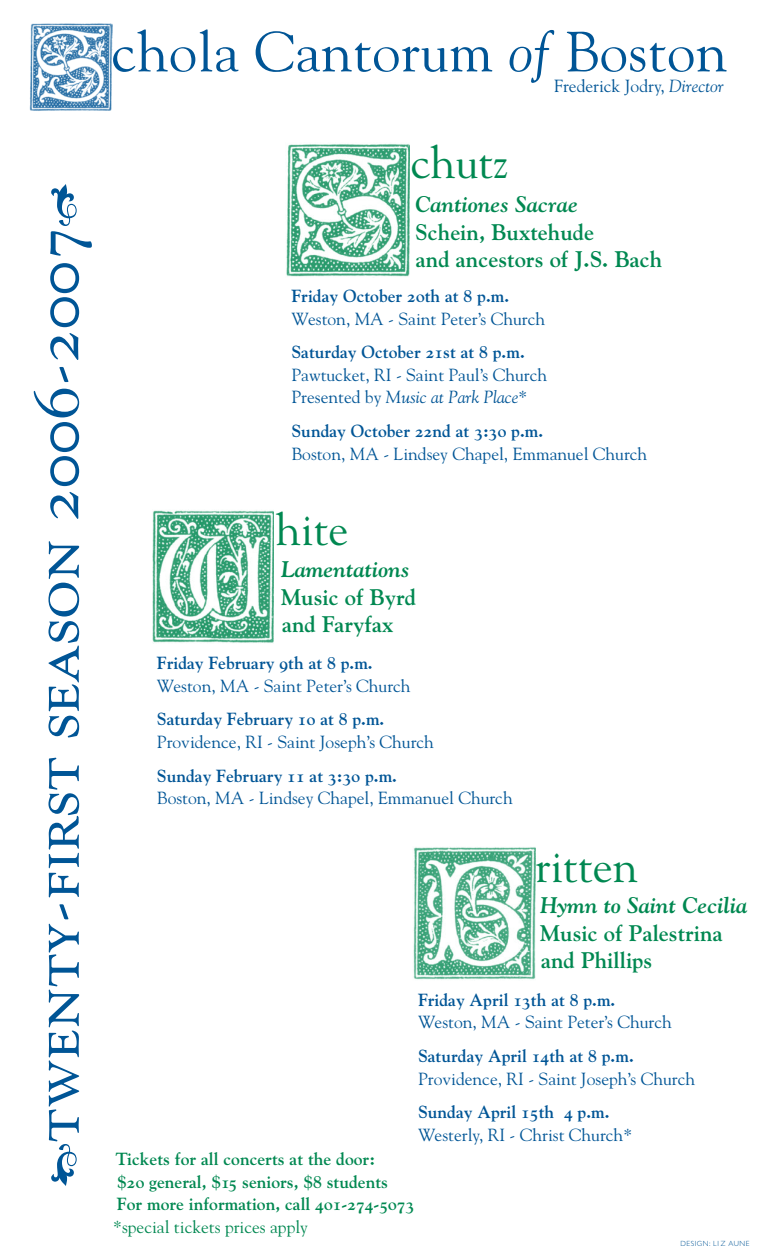
<style>
.page{position:relative;width:765px;height:1260px;background:#fff}
.page>*{position:absolute;margin:0;border:0;box-sizing:border-box;transform-origin:0 0}
.t1{font:56.25px "Goudy";letter-spacing:.01em;color:#005596}
.t2{font:45px "Goudy";color:#008851}
.t3{font:22.5px/27.5px "Goudy Bold Os F";color:#008851}
.t4{font:22.5px "Goudy Bold Italic Os F";color:#008851}
.t5{font:17.5px/22.5px "Goudy";color:#005596}
.t6{font:17.5px "Goudy Bold Os F";color:#005596}
.t7{font:17.5px/22.5px "Goudy Bold Os F";color:#008851}
.t8{font:17.5px "Goudy";color:#008851}
.t9{font:300 7.5px "Gill Sans";letter-spacing:.075em;color:#005596}
.s1{font-style:italic}
</style>
<div class="page">
<img style="left:29px;top:23px;width:83px;height:88px">
<img style="left:286px;top:144px;width:123px;height:133px">
<img style="left:152px;top:510px;width:122px;height:133px">
<img style="left:413px;top:847px;width:122px;height:133px">
<svg style="left:51px;top:1144px;width:26px;height:42px"></svg>
<svg style="left:51px;top:184px;width:26px;height:42px"></svg>
<svg style="left:34px;top:231px;width:58px;height:910px"></svg>
<h1 class="t1" style="left:111px;top:17px;width:617px">chola Cantorum <span class="s1">of</span> Boston</h1>
<p class="t5" style="left:554px;top:74px;width:171px">Frederick Jodry, <span class="s1">Director</span></p>
<h2 class="t2" style="left:411px;top:135px;width:99px">chutz</h2>
<p class="t4" style="left:416px;top:191px;width:164px">Cantiones Sacrae</p>
<p class="t3" style="left:415px;top:218px;width:248px">Schein, Buxtehude<br>and ancestors of J.S. Bach</p>
<p class="t6" style="left:292px;top:285px;width:219px">Friday October 20th at 8 p.m.</p>
<p class="t5" style="left:292px;top:307px;width:255px">Weston, MA - Saint Peter’s Church</p>
<p class="t6" style="left:292px;top:342px;width:235px">Saturday October 21st at 8 p.m.</p>
<p class="t5" style="left:292px;top:363px;width:257px">Pawtucket, RI - Saint Paul’s Church<br>Presented by <span class="s1">Music at Park Place</span>*</p>
<p class="t6" style="left:292px;top:420px;width:253px">Sunday October 22nd at 3:30 p.m.</p>
<p class="t5" style="left:292px;top:442px;width:357px">Boston, MA - Lindsey Chapel, Emmanuel Church</p>
<h2 class="t2" style="left:276px;top:502px;width:74px">hite</h2>
<p class="t4" style="left:281px;top:556px;width:130px">Lamentations</p>
<p class="t3" style="left:281px;top:583px;width:137px">Music of Byrd and Faryfax</p>
<p class="t6" style="left:157px;top:652px;width:217px">Friday February 9th at 8 p.m.</p>
<p class="t5" style="left:157px;top:674px;width:255px">Weston, MA - Saint Peter’s Church</p>
<p class="t6" style="left:157px;top:708px;width:229px">Saturday February 10 at 8 p.m.</p>
<p class="t5" style="left:157px;top:730px;width:279px">Providence, RI - Saint Joseph’s Church</p>
<p class="t6" style="left:157px;top:765px;width:242px">Sunday February 11 at 3:30 p.m.</p>
<p class="t5" style="left:157px;top:787px;width:357px">Boston, MA - Lindsey Chapel, Emmanuel Church</p>
<h2 class="t2" style="left:535px;top:838px;width:104px">ritten</h2>
<p class="t4" style="left:540px;top:892px;width:209px">Hymn to Saint Cecilia</p>
<p class="t3" style="left:540px;top:919px;width:184px">Music of Palestrina and Phillips</p>
<p class="t6" style="left:418px;top:989px;width:199px">Friday April 13th at 8 p.m.</p>
<p class="t5" style="left:418px;top:1011px;width:255px">Weston, MA - Saint Peter’s Church</p>
<p class="t6" style="left:418px;top:1045px;width:217px">Saturday April 14th at 8 p.m.</p>
<p class="t5" style="left:418px;top:1067px;width:279px">Providence, RI - Saint Joseph’s Church</p>
<p class="t6" style="left:418px;top:1101px;width:193px">Sunday April 15th 4 p.m.</p>
<p class="t5" style="left:418px;top:1123px;width:216px">Westerly, RI - Christ Church*</p>
<p class="t7" style="left:115px;top:1147px;width:301px">Tickets for all concerts at the door:<br>$20 general, $15 seniors, $8 students<br>For more information, call 401-274-5073</p>
<p class="t8" style="left:113px;top:1216px;width:196px">*special tickets prices apply</p>
<p class="t9" style="left:680px;top:1240px;width:71px">DESIGN: LI Z AUNE</p>
</div>
